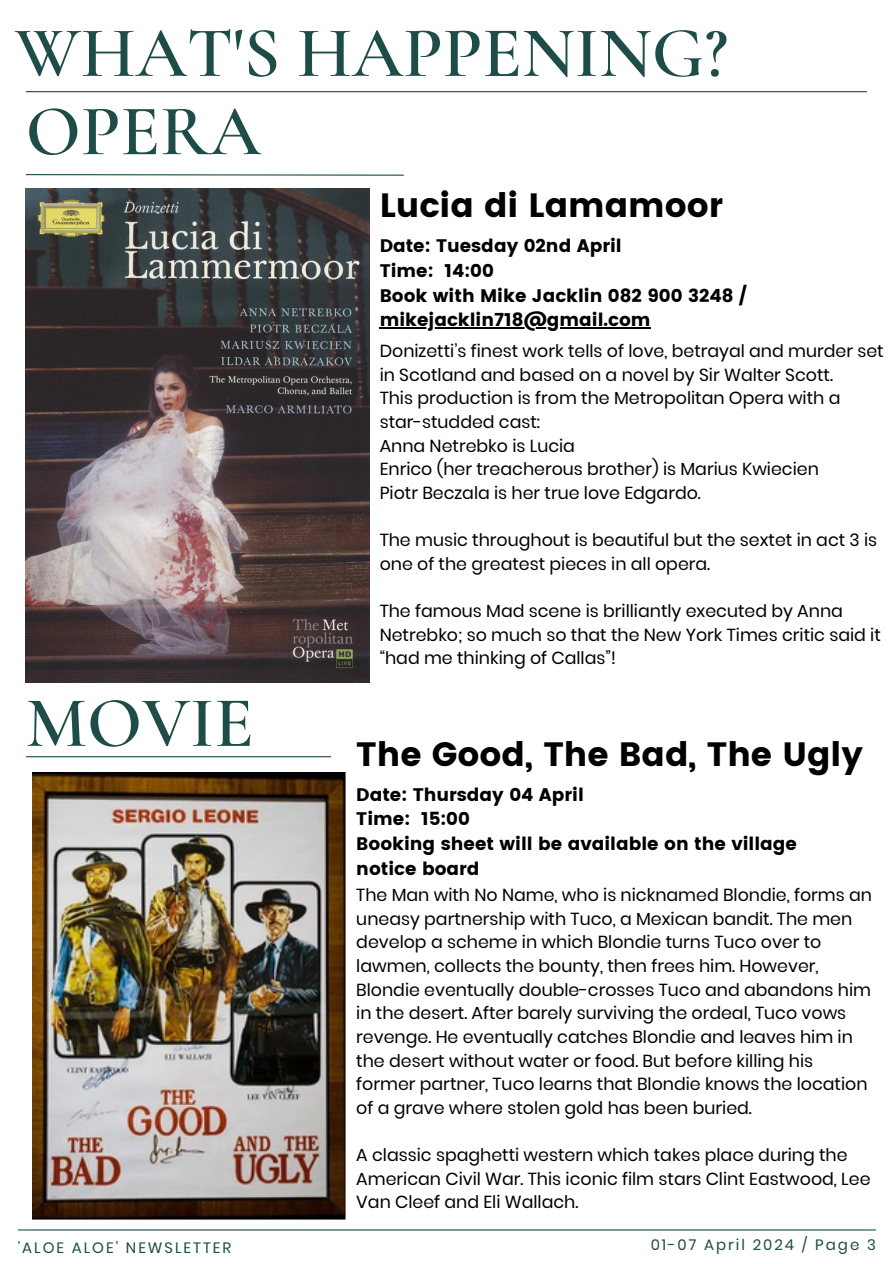
<style>
.page{position:relative;width:894px;height:1264px;background:#fff}
.page>*{position:absolute;margin:0;border:0;box-sizing:border-box;transform-origin:0 0}
.t1{font:600 72px "Cormorant Garamond";color:#1e4c48}
.t2{font:33.75px "Poppins";color:#000}
.t3{font:18.15px/24.8px "Poppins";color:#000}
.t4{font:17.4px/23.7px "Poppins";color:#000}
.t5{font:15px "Poppins";letter-spacing:.135em;color:#1e4c48}
</style>
<div class="page">
<hr style="left:18px;top:1229px;width:857px;height:1px;background:#1e4c48">
<hr style="left:26px;top:91px;width:840px;height:1px;background:#1e4c48">
<svg style="left:25px;top:174px;width:379px;height:2px"></svg>
<hr style="left:26px;top:756px;width:304px;height:1px;background:#1e4c48">
<img style="left:26px;top:188px;width:343px;height:494px">
<img style="left:32px;top:772px;width:314px;height:448px">
<hr style="left:379px;top:327px;width:271px;height:2px;background:#000">
<h1 class="t1" style="left:15px;top:9px;width:715px">WHAT'S HAPPENING?</h1>
<h1 class="t1" style="left:26px;top:88px;width:237px">OPERA</h1>
<h3 class="t2" style="left:379px;top:186px;width:345px">Lucia di Lamamoor</h3>
<h2 class="t3" style="left:379px;top:233px;width:369px">Date: Tuesday 02nd April<br>Time: 14:00<br>Book with Mike Jacklin 082 900 3248 /</h2>
<p class="t3" style="left:379px;top:308px;width:272px">mikejacklin718@gmail.com</p>
<p class="t1" style="left:26px;top:679px;width:229px">MOVIE</p>
<h4 class="t4" style="left:379px;top:339px;width:505px">Donizetti’s finest work tells of love, betrayal and murder set in Scotland and based on a novel by Sir Walter Scott.<br>This production is from the Metropolitan Opera with a star-studded cast:<br>Anna Netrebko is Lucia<br>Enrico (her treacherous brother) is Marius Kwiecien<br>Piotr Beczala is her true love Edgardo.</h4>
<h4 class="t4" style="left:379px;top:528px;width:499px">The music throughout is beautiful but the sextet in act 3 is one of the greatest pieces in all opera.</h4>
<h5 class="t4" style="left:379px;top:599px;width:502px">The famous Mad scene is brilliantly executed by Anna<br>Netrebko; so much so that the New York Times critic said it “had me thinking of Callas”!</h5>
<h4 class="t2" style="left:356px;top:735px;width:508px">The Good, The Bad, The Ugly</h4>
<h4 class="t3" style="left:356px;top:781px;width:442px">Date: Thursday 04 April<br>Time: 15:00<br>Booking sheet will be available on the village notice board</h4>
<p class="t4" style="left:356px;top:883px;width:517px">The Man with No Name, who is nicknamed Blondie, forms an uneasy partnership with Tuco, a Mexican bandit. The men develop a scheme in which Blondie turns Tuco over to lawmen, collects the bounty, then frees him. However, Blondie eventually double-crosses Tuco and abandons him in the desert. After barely surviving the ordeal, Tuco vows revenge. He eventually catches Blondie and leaves him in the desert without water or food. But before killing his former partner, Tuco learns that Blondie knows the location of a grave where stolen gold has been buried.</p>
<p class="t4" style="left:356px;top:1143px;width:515px">A classic spaghetti western which takes place during the<br>American Civil War. This iconic film stars Clint Eastwood, Lee<br>Van Cleef and Eli Wallach.</p>
<h4 class="t5" style="left:18px;top:1237px;width:215px">'ALOE ALOE' NEWSLETTER</h4>
<h1 class="t5" style="left:650px;top:1234px;width:227px">01-07 April 2024 / Page 3</h1>
</div>
